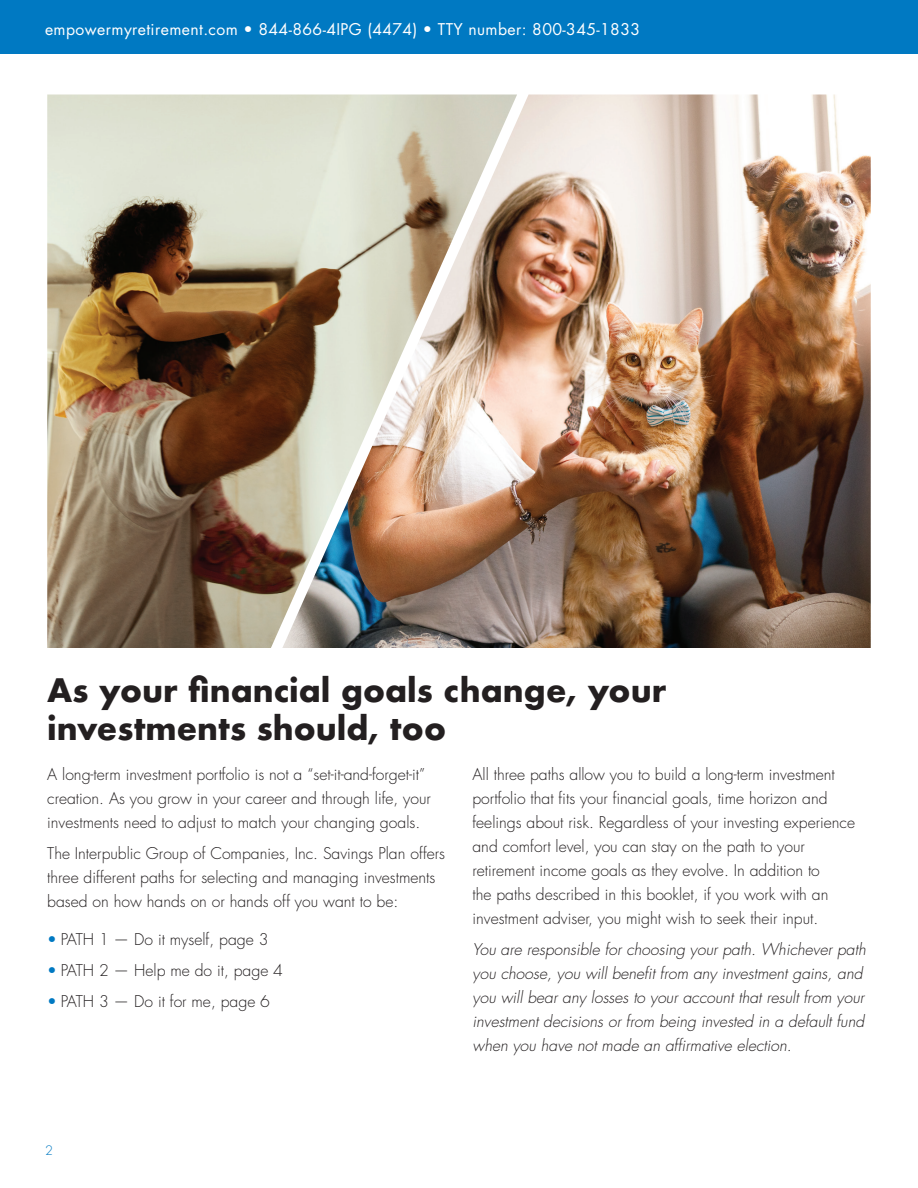
<style>
.page{position:relative;width:918px;height:1188px;background:#fff}
.page>*{position:absolute;margin:0;border:0;box-sizing:border-box;transform-origin:0 0}
.t1{font:700 31.5px/37.8px "Futura";color:#231f20}
.t2{font:300 15.75px/24px "Futura Std";color:#231f20}
.t3{font:italic 300 15.75px/24px "Futura Std";color:#231f20}
.t4{font:15.75px "Futura Std";letter-spacing:.025em;color:#fff}
.t5{font:300 12.75px "Futura Std";color:#0079c2}
.s1{color:#0079c2}
</style>
<div class="page">
<div style="left:0;top:0;width:918px;height:54px;background:#0079c2"></div>
<img style="left:47px;top:94px;width:235px;height:554px">
<img style="left:282px;top:94px;width:589px;height:554px">
<p class="t4" style="left:45px;top:19px;width:597px">empowermyretirement.com • 844-866-4IPG (4474) • TTY number: 800-345-1833</p>
<h1 class="t1" style="left:47px;top:671px;width:621px">As your financial goals change, your investments should, too</h1>
<p class="t2" style="left:47px;top:763px;width:385px">A long-term investment portfolio is not a “set-it-and-forget-it” creation. As you grow in your career and through life, your investments need to adjust to match your changing goals.</p>
<p class="t2" style="left:47px;top:842px;width:399px">The Interpublic Group of Companies, Inc. Savings Plan offers three different paths for selecting and managing investments based on how hands on or hands off you want to be:</p>
<p class="t2" style="left:47px;top:928px;width:223px"><span class="s1">•</span> PATH 1 — Do it myself, page 3</p>
<p class="t2" style="left:47px;top:959px;width:237px"><span class="s1">•</span> PATH 2 — Help me do it, page 4</p>
<p class="t2" style="left:47px;top:989px;width:224px"><span class="s1">•</span> PATH 3 — Do it for me, page 6</p>
<p class="t2" style="left:473px;top:763px;width:384px">All three paths allow you to build a long-term investment portfolio that fits your financial goals, time horizon and feelings about risk. Regardless of your investing experience and comfort level, you can stay on the path to your retirement income goals as they evolve. In addition to<br>the paths described in this booklet, if you work with an investment adviser, you might wish to seek their input.</p>
<p class="t3" style="left:473px;top:938px;width:395px">You are responsible for choosing your path. Whichever path you choose, you will benefit from any investment gains, and you will bear any losses to your account that result from your investment decisions or from being invested in a default fund when you have not made an affirmative election.</p>
<p class="t5" style="left:45px;top:1143px;width:9px">2</p>
</div>
